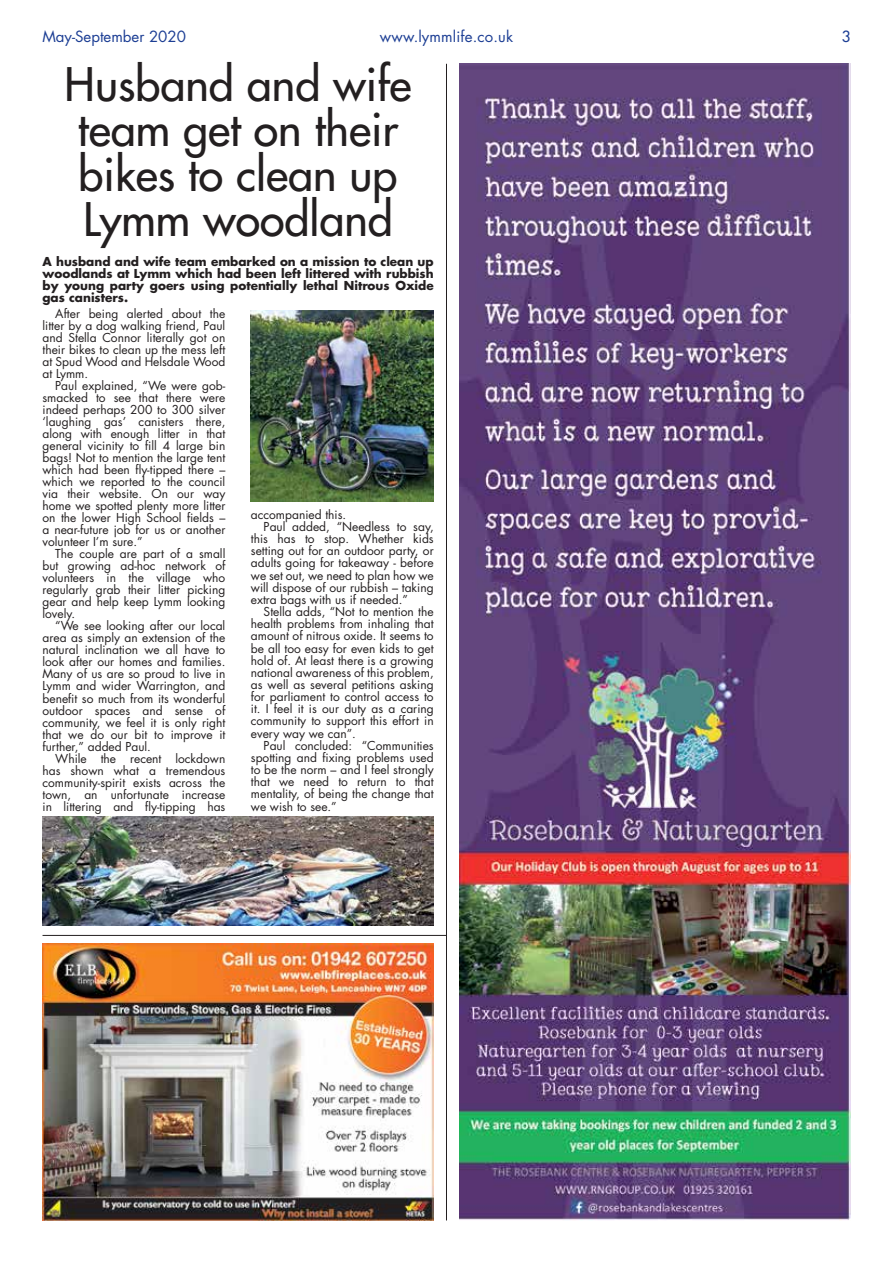
<style>
.page{position:relative;width:893px;height:1263px;background:#fff}
.page>*{position:absolute;margin:0;border:0;box-sizing:border-box;transform-origin:0 0}
.t1{font:500 45px/45px "Futura Std";color:#231f20}
.t2{font:15px "Futura Std";color:#1c3e94}
.t3{font:500 15px "Futura Std";color:#1c3e94}
.t4{font:12px/12px "Futura Std";color:#231f20;text-align:justify}
.t5{font:700 12px/12px "Futura Std";color:#231f20;text-align:justify}
</style>
<div class="page">
<hr style="left:446px;top:64px;width:1px;height:1156px;background:#231f20">
<hr style="left:43px;top:935px;width:403px;height:1px;background:#231f20">
<img style="left:43px;top:944px;width:391px;height:276px">
<img style="left:459px;top:64px;width:391px;height:1156px">
<img style="left:43px;top:816px;width:391px;height:110px">
<img style="left:251px;top:310px;width:183px;height:192px">
<p class="t2" style="left:43px;top:27px;width:145px">May-September 2020</p>
<p class="t2" style="left:380px;top:27px;width:135px">www.lymmlife.co.uk</p>
<p class="t3" style="left:842px;top:27px;width:10px">3</p>
<p class="t1" style="left:65px;top:62px;width:348px">Husband and wife team get on their bikes to clean up<br>Lymm woodland</p>
<p class="t5" style="left:43px;top:255px;width:393px">A husband and wife team embarked on a mission to clean up woodlands at Lymm which had been left littered with rubbish by young party goers using potentially lethal Nitrous Oxide gas canisters.</p>
<p class="t4" style="left:43px;top:307px;width:184px;text-indent:13px">After being alerted about the litter by a dog walking friend, Paul and Stella Connor literally got on their bikes to clean up the mess left at Spud Wood and Helsdale Wood at Lymm.</p>
<p class="t4" style="left:43px;top:379px;width:184px;text-indent:13px">Paul explained, “We were gob&shy;smacked to see that there were indeed perhaps 200 to 300 silver ‘laughing gas’ canisters there, along with enough litter in that general vicinity to fill 4 large bin bags! Not to mention the large tent which had been fly-tipped there – which we reported to the council via their website. On our way home we spotted plenty more litter on the lower High School fields – a near-future job for us or another volunteer I’m sure.”</p>
<p class="t4" style="left:43px;top:548px;width:184px;text-indent:13px">The couple are part of a small but growing ad-hoc network of volunteers in the village who regularly grab their litter picking gear and help keep Lymm looking lovely.</p>
<p class="t4" style="left:43px;top:620px;width:184px;text-indent:13px">“We see looking after our local area as simply an extension of the natural inclination we all have to look after our homes and families.<br>Many of us are so proud to live in Lymm and wider Warrington, and benefit so much from its wonderful outdoor spaces and sense of community, we feel it is only right that we do our bit to improve it further,” added Paul.</p>
<p class="t4" style="left:43px;top:752px;width:184px;text-indent:13px">While the recent lockdown has shown what a tremendous community-spirit exists across the town, an unfortunate increase in littering and fly-tipping has</p>
<p class="t4" style="left:251px;top:508px;width:97px">accompanied this.</p>
<p class="t4" style="left:251px;top:521px;width:184px;text-indent:13px">Paul added, “Needless to say, this has to stop. Whether kids setting out for an outdoor party, or adults going for takeaway - before we set out, we need to plan how we will dispose of our rubbish – taking extra bags with us if needed.”</p>
<p class="t4" style="left:251px;top:606px;width:184px;text-indent:13px">Stella adds, “Not to mention the health problems from inhaling that amount of nitrous oxide. It seems to be all too easy for even kids to get hold of. At least there is a growing national awareness of this problem, as well as several petitions asking for parliament to control access to it. I feel it is our duty as a caring community to support this effort in every way we can”.</p>
<p class="t4" style="left:251px;top:739px;width:184px;text-indent:13px">Paul concluded: “Communities spotting and fixing problems used to be the norm – and I feel strongly that we need to return to that mentality, of being the change that we wish to see.”</p>
</div>
